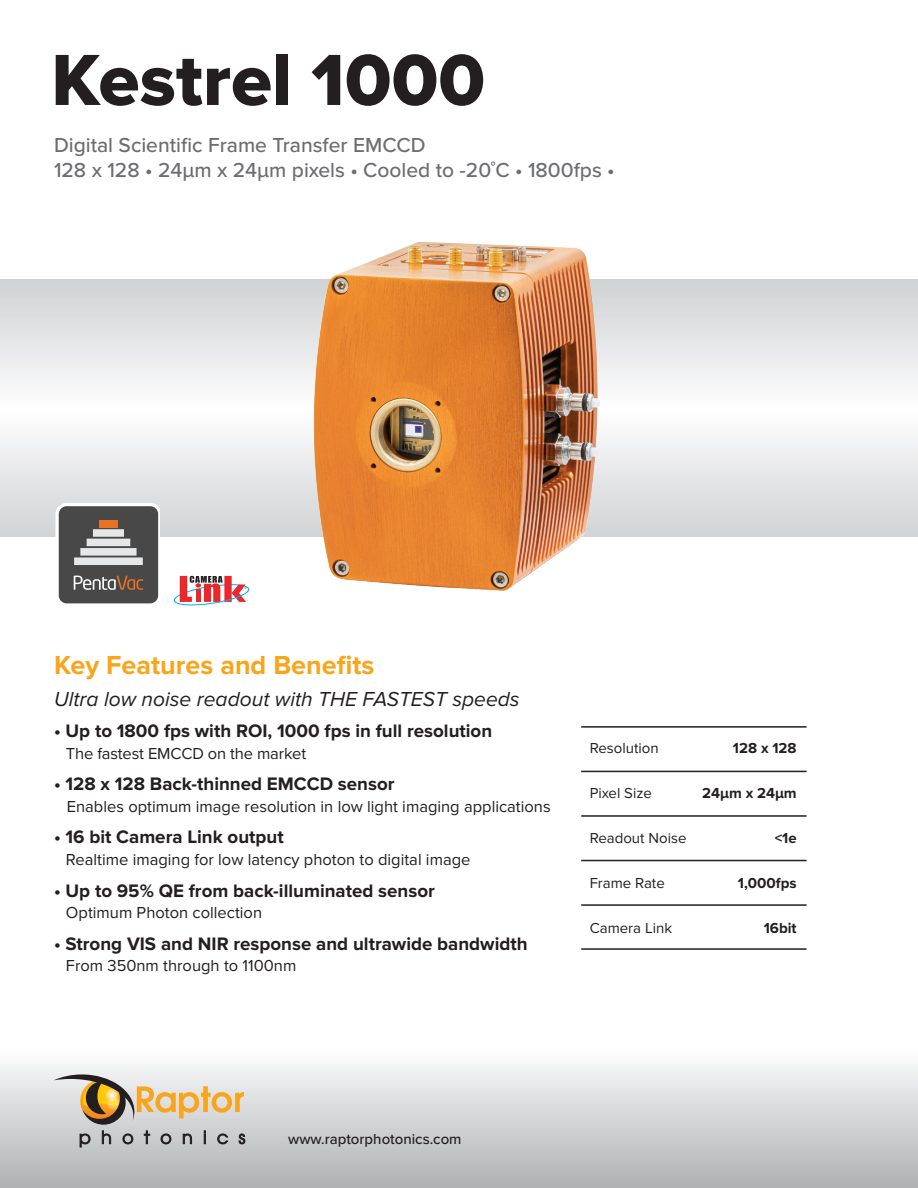
<style>
.page{position:relative;width:918px;height:1188px;background:#fff}
.page>*{position:absolute;margin:0;border:0;box-sizing:border-box;transform-origin:0 0}
.t1{font:75px "Proxima Nova Extrabld";color:#231f20}
.t2{font:700 27px "Proxima Nova";color:#f9a51b}
.t3{font:500 21px "Proxima Nova";color:#6c6d70}
.t4{font:italic 21px "Proxima Nova";color:#231f20}
.t5{font:700 18.75px "Proxima Nova";color:#231f20}
.t6{font:16.5px "Proxima Nova";color:#231f20}
.t7{font:15px "Proxima Nova";color:#231f20}
.t8{font:700 15px "Proxima Nova";color:#231f20}
.t9{font:500 15px "Proxima Nova";color:#231f20}
</style>
<div class="page">
<div style="left:0;top:1049px;width:918px;height:139px;background:linear-gradient(to bottom,#fdfdfe,#afb0b4)"></div>
<svg style="left:0;top:279px;width:918px;height:258px"></svg>
<svg style="left:55px;top:503px;width:105px;height:101px;background:#767471"></svg>
<svg style="left:173px;top:576px;width:77px;height:30px"></svg>
<svg style="left:80px;top:1131px;width:165px;height:16px;background:#ababad"></svg>
<svg style="left:54px;top:1074px;width:190px;height:51px;background:#d0bfa4"></svg>
<hr style="left:581px;top:726px;width:226px;height:2px;background:#231f20">
<hr style="left:581px;top:771px;width:226px;height:1px;background:#231f20">
<hr style="left:581px;top:815px;width:226px;height:2px;background:#231f20">
<hr style="left:581px;top:860px;width:226px;height:1px;background:#231f20">
<hr style="left:581px;top:904px;width:226px;height:2px;background:#231f20">
<hr style="left:581px;top:948px;width:226px;height:2px;background:#231f20">
<img style="left:309px;top:241px;width:300px;height:350px">
<p class="t1" style="left:51px;top:37px;width:435px">Kestrel 1000</p>
<p class="t3" style="left:54px;top:133px;width:373px">Digital Scientific Frame Transfer EMCCD</p>
<p class="t3" style="left:54px;top:158px;width:562px">128 x 128 • 24μm x 24μm pixels • Cooled to -20˚C • 1800fps •</p>
<p class="t2" style="left:54px;top:650px;width:322px">Key Features and Benefits</p>
<p class="t4" style="left:54px;top:687px;width:467px">Ultra low noise readout with THE FASTEST speeds</p>
<p class="t5" style="left:54px;top:720px;width:440px">• Up to 1800 fps with ROI, 1000 fps in full resolution</p>
<p class="t6" style="left:66px;top:744px;width:242px">The fastest EMCCD on the market</p>
<p class="t5" style="left:54px;top:773px;width:342px">• 128 x 128 Back-thinned EMCCD sensor</p>
<p class="t6" style="left:67px;top:797px;width:485px">Enables optimum image resolution in low light imaging applications</p>
<p class="t5" style="left:54px;top:826px;width:231px">• 16 bit Camera Link output</p>
<p class="t6" style="left:66px;top:850px;width:406px">Realtime imaging for low latency photon to digital image</p>
<p class="t5" style="left:54px;top:879px;width:382px">• Up to 95% QE from back-illuminated sensor</p>
<p class="t6" style="left:66px;top:903px;width:198px">Optimum Photon collection</p>
<p class="t5" style="left:54px;top:933px;width:475px">• Strong VIS and NIR response and ultrawide bandwidth</p>
<p class="t6" style="left:66px;top:956px;width:232px">From 350nm through to 1100nm</p>
<p class="t7" style="left:590px;top:740px;width:70px">Resolution</p>
<p class="t8" style="left:733px;top:740px;width:65px">128 x 128</p>
<p class="t7" style="left:590px;top:785px;width:64px">Pixel Size</p>
<p class="t8" style="left:702px;top:785px;width:96px">24µm x 24µm</p>
<p class="t7" style="left:590px;top:830px;width:98px">Readout Noise</p>
<p class="t8" style="left:775px;top:830px;width:24px">&lt;1e</p>
<p class="t7" style="left:590px;top:875px;width:77px">Frame Rate</p>
<p class="t8" style="left:738px;top:875px;width:60px">1,000fps</p>
<p class="t7" style="left:590px;top:920px;width:84px">Camera Link</p>
<p class="t8" style="left:764px;top:920px;width:34px">16bit</p>
<p class="t9" style="left:288px;top:1130px;width:175px">www.raptorphotonics.com</p>
</div>
